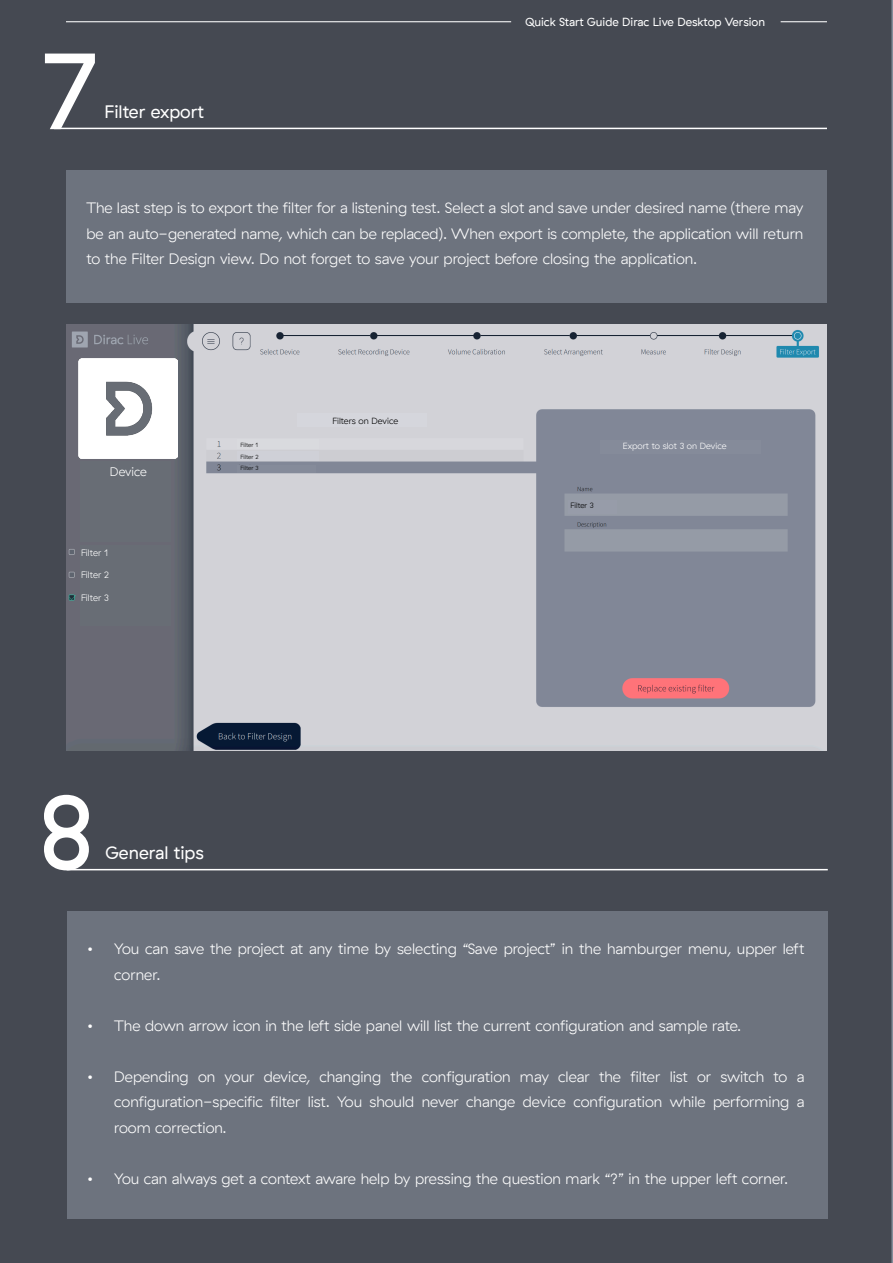
<style>
.page{position:relative;width:893px;height:1263px;background:#454952}
.page>*{position:absolute;margin:0;border:0;box-sizing:border-box;transform-origin:0 0}
.t1{font:108px "GT Haptik";color:#fff}
.t2{font:18px "GT Haptik";color:#fff}
.t3{font:300 15px/25.5px "GT Haptik";color:#fff;text-align:justify}
.t4{font:300 12.3px "GT Haptik";color:#fff}
.t5{font:11.7px "GT Haptik";color:#fff}
.t6{font:300 9.3px "GT Haptik";color:#fff}
.t7{font:300 8.85px "GT Haptik";color:#fff}
.t8{font:300 8.85px "GT Haptik";color:#000}
.t9{font:300 7.65px "GT Haptik";color:#000}
.t10{font:300 6px "GT Haptik";color:#000}
</style>
<div class="page">
<hr style="left:54px;top:128px;width:773px;height:1px;background:#fff">
<div style="left:66px;top:170px;width:761px;height:132px;background:#6d737e"></div>
<hr style="left:66px;top:21px;width:445px;height:1px;background:#fff">
<hr style="left:781px;top:21px;width:46px;height:1px;background:#fff">
<img style="left:66px;top:324px;width:761px;height:427px">
<div style="left:80px;top:461px;width:90px;height:80px;background:#686d75"></div>
<img style="left:79px;top:359px;width:98px;height:99px">
<div style="left:80px;top:545px;width:90px;height:80px;background:#686d75"></div>
<img style="left:237px;top:465px;width:78px;height:7px">
<img style="left:237px;top:440px;width:81px;height:8px">
<img style="left:237px;top:452px;width:81px;height:8px">
<div style="left:297px;top:413px;width:129px;height:13px;background:#d5d6dc"></div>
<div style="left:600px;top:440px;width:160px;height:13px;background:#858b9a"></div>
<img style="left:569px;top:500px;width:48px;height:13px">
<hr style="left:67px;top:869px;width:761px;height:1px;background:#fff">
<div style="left:67px;top:911px;width:761px;height:307px;background:#6d737e"></div>
<p class="t1" style="left:41px;top:29px;width:60px">7</p>
<p class="t2" style="left:104px;top:101px;width:101px">Filter export</p>
<p class="t5" style="left:525px;top:15px;width:242px">Quick Start Guide Dirac Live Desktop Version</p>
<p class="t3" style="left:86px;top:195px;width:718px">The last step is to export the filter for a listening test. Select a slot and save under desired name (there may be an auto-generated name, which can be replaced). When export is complete, the application will return to the Filter Design view. Do not forget to save your project before closing the application.</p>
<p class="t4" style="left:110px;top:464px;width:38px">Device</p>
<p class="t6" style="left:81px;top:547px;width:29px">Filter 1</p>
<p class="t6" style="left:81px;top:570px;width:30px">Filter 2</p>
<p class="t6" style="left:81px;top:592px;width:29px">Filter 3</p>
<p class="t10" style="left:240px;top:441px;width:19px">Filter 1</p>
<p class="t10" style="left:240px;top:453px;width:20px">Filter 2</p>
<p class="t10" style="left:240px;top:465px;width:20px">Filter 3</p>
<p class="t8" style="left:332px;top:416px;width:67px">Filters on Device</p>
<p class="t1" style="left:38px;top:770px;width:59px">8</p>
<p class="t2" style="left:105px;top:842px;width:100px">General tips</p>
<p class="t9" style="left:570px;top:501px;width:25px">Filter 3</p>
<p class="t7" style="left:623px;top:441px;width:105px">Export to slot 3 on Device</p>
<p class="t3" style="left:114px;top:936px;width:691px;text-indent:-27px">• You can save the project at any time by selecting “Save project” in the hamburger menu, upper left corner.</p>
<p class="t3" style="left:87px;top:1013px;width:656px">• The down arrow icon in the left side panel will list the current configuration and sample rate.</p>
<p class="t3" style="left:114px;top:1064px;width:692px;text-indent:-27px">• Depending on your device, changing the configuration may clear the filter list or switch to a configuration-specific filter list. You should never change device configuration while performing a room correction.</p>
<p class="t3" style="left:87px;top:1166px;width:702px">• You can always get a context aware help by pressing the question mark “?” in the upper left corner.</p>
</div>
